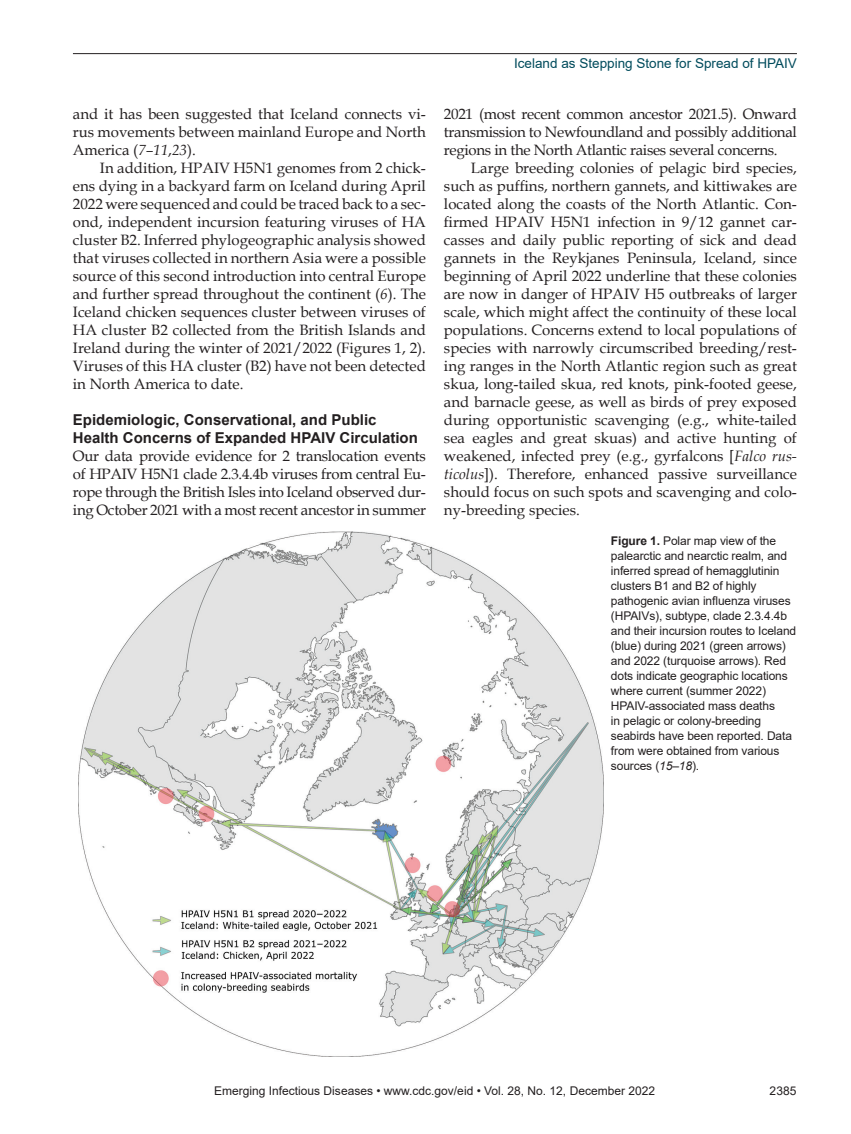
<style>
.page{position:relative;width:851px;height:1134px;background:#fff}
.page>*{position:absolute;margin:0;border:0;box-sizing:border-box;transform-origin:0 0}
.Body_Text{font:15px/18px "Book Antiqua";color:#231f20;text-align:justify}
.BodyText2{font:15px/18px "Book Antiqua";letter-spacing:-.02em;color:#231f20;text-align:justify}
.t1{font:700 15px/18px "Arial";color:#231f20}
.Running_Head{font:13.5px "Arial";color:#004b5c}
.Figure_Legend{font:12px/15px "Arial";letter-spacing:-.01em;color:#231f20}
.s1{font-style:italic}
.s2{font-weight:700}
</style>
<div class="page">
<hr style="left:73px;top:53px;width:723px;height:1px;background:#231f20">
<img style="left:79px;top:532px;width:524px;height:525px">
<p class="Body_Text" style="left:73px;top:104px;width:354px">and it has been suggested that Iceland connects vi&shy;rus movements between mainland Europe and North America (<span class="s1">7–11</span>,<span class="s1">23</span>).</p>
<p class="Body_Text" style="left:73px;top:158px;width:354px;text-indent:27px">In addition, HPAIV H5N1 genomes from 2 chick&shy;ens dying in a backyard farm on Iceland during April 2022 were sequenced and could be traced back to a sec&shy;ond, independent incursion featuring viruses of HA cluster B2. Inferred phylogeographic analysis showed that viruses collected in northern Asia were a possible source of this second introduction into central Europe and further spread throughout the continent (<span class="s1">6</span>). The Iceland chicken sequences cluster between viruses of HA cluster B2 collected from the British Islands and Ireland during the winter of 2021/2022 (Figures 1, 2).<br>Viruses of this HA cluster (B2) have not been detected in North America to date.</p>
<h1 class="t1" style="left:73px;top:411px;width:346px">Epidemiologic, Conservational, and Public<br>Health Concerns of Expanded HPAIV Circulation</h1>
<p class="BodyText2" style="left:73px;top:447px;width:354px">Our data provide evidence for 2 translocation events of HPAIV H5N1 clade 2.3.4.4b viruses from central Eu&shy;rope through the British Isles into Iceland observed dur&shy;ing October 2021 with a most recent ancestor in summer</p>
<p class="Running_Head" style="left:514px;top:54px;width:284px">Iceland as Stepping Stone for Spread of HPAIV</p>
<p class="BodyText2" style="left:444px;top:104px;width:354px">2021 (most recent common ancestor 2021.5). Onward transmission to Newfoundland and possibly additional regions in the North Atlantic raises several concerns.</p>
<p class="Body_Text" style="left:444px;top:158px;width:354px;text-indent:27px">Large breeding colonies of pelagic bird species, such as puffins, northern gannets, and kittiwakes are located along the coasts of the North Atlantic. Con&shy;firmed HPAIV H5N1 infection in 9/12 gannet car&shy;casses and daily public reporting of sick and dead gannets in the Reykjanes Peninsula, Iceland, since beginning of April 2022 underline that these colonies are now in danger of HPAIV H5 outbreaks of larger scale, which might affect the continuity of these local populations. Concerns extend to local populations of species with narrowly circumscribed breeding/rest&shy;ing ranges in the North Atlantic region such as great skua, long-tailed skua, red knots, pink-footed geese, and barnacle geese, as well as birds of prey exposed during opportunistic scavenging (e.g., white-tailed sea eagles and great skuas) and active hunting of weakened, infected prey (e.g., gyrfalcons [<span class="s1">Falco rus&shy;ticolus</span>]). Therefore, enhanced passive surveillance should focus on such spots and scavenging and colo&shy;ny-breeding species.</p>
<p class="Figure_Legend" style="left:611px;top:533px;width:187px"><span class="s2">Figure 1.</span> Polar map view of the palearctic and nearctic realm, and inferred spread of hemagglutinin clusters B1 and B2 of highly pathogenic avian influenza viruses (HPAIVs), subtype, clade 2.3.4.4b and their incursion routes to Iceland (blue) during 2021 (green arrows) and 2022 (turquoise arrows). Red dots indicate geographic locations where current (summer 2022)<br>HPAIV-associated mass deaths<br>in pelagic or colony-breeding seabirds have been reported. Data from were obtained from various sources (<span class="s1">15‒18</span>).</p>
<p class="Figure_Legend" style="left:214px;top:1084px;width:442px">Emerging Infectious Diseases • www.cdc.gov/eid • Vol. 28, No. 12, December 2022</p>
<p class="Figure_Legend" style="left:769px;top:1084px;width:28px">2385</p>
</div>
